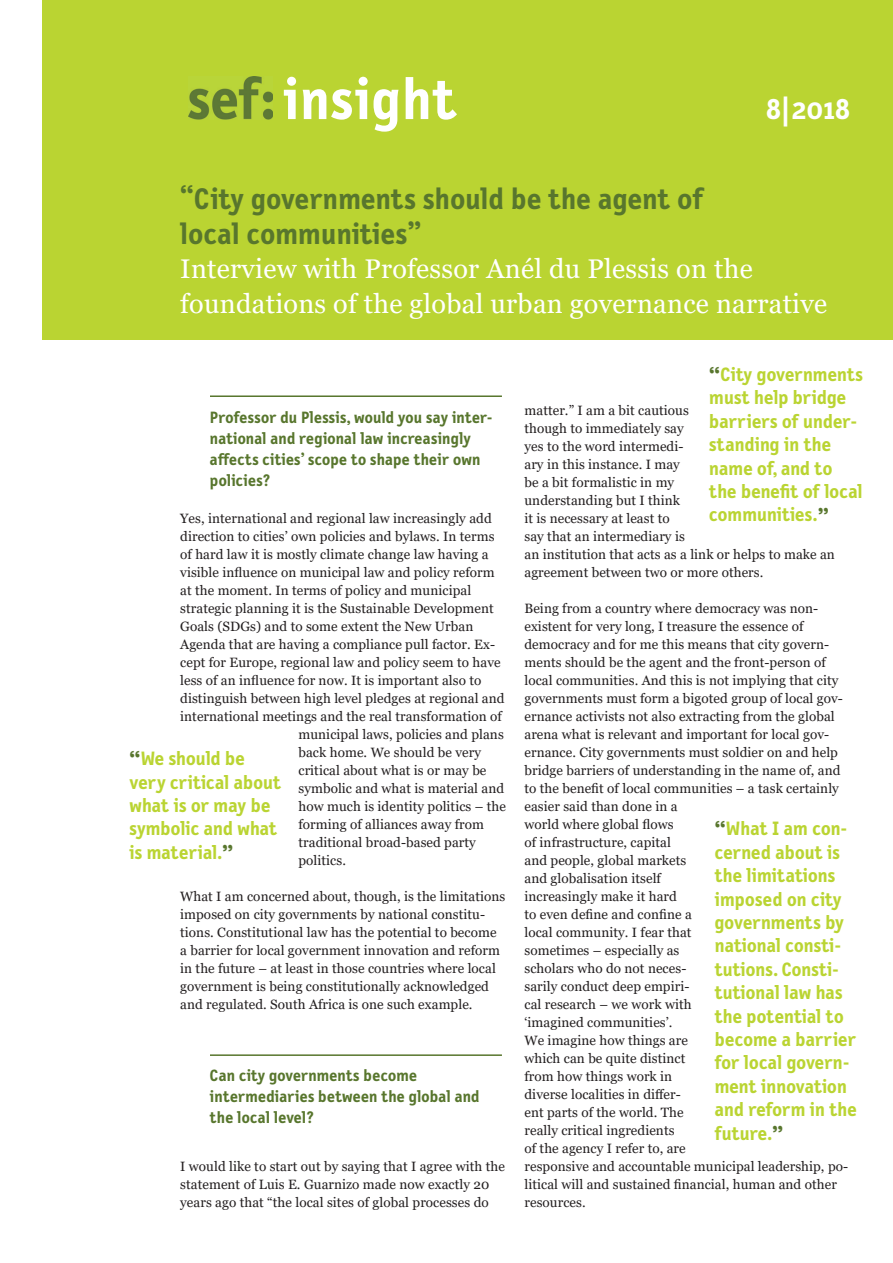
<style>
.page{position:relative;width:893px;height:1263px;background:#fff}
.page>*{position:absolute;margin:0;border:0;box-sizing:border-box;transform-origin:0 0}
.t1{font:700 58.5px "Letter Gothic Text OT";letter-spacing:.02em;color:#fff}
.t2{font:700 30px/34.5px "Letter Gothic Text OT";letter-spacing:.01em;color:#58762d}
.t3{font:700 30px "Letter Gothic Text OT";color:#fff}
.t4{font:27px/34.5px "Georgia";letter-spacing:.01em;color:#fff}
.t5{font:700 19.5px/23.4px "Letter Gothic Text OT";letter-spacing:.005em;color:#bad432}
.t6{font:700 16.5px/21px "Letter Gothic Text OT";letter-spacing:.01em;color:#58762d}
.t7{font:13.5px/18px "Georgia";letter-spacing:.005em;color:#231f20}
.s1{font-size:24px;color:#58762d}
</style>
<div class="page">
<div style="left:43px;top:0;width:850px;height:340px;background:#bad432"></div>
<hr style="left:210px;top:395px;width:292px;height:2px;background:#58762d">
<hr style="left:210px;top:1054px;width:292px;height:2px;background:#58762d">
<img style="left:189px;top:77px;width:84px;height:42px">
<h1 class="t1" style="left:284px;top:64px;width:175px">insight</h1>
<h2 class="t3" style="left:766px;top:91px;width:86px">8|2018</h2>
<h2 class="t2" style="left:180px;top:182px;width:525px">“City governments should be the agent of local communities”</h2>
<h3 class="t4" style="left:180px;top:252px;width:648px">Interview with Professor Anél du Plessis on the foundations of the global urban governance narrative</h3>
<p class="t6" style="left:210px;top:406px;width:284px">Professor du Plessis, would you say inter&shy;national and regional law increasingly affects cities’ scope to shape their own policies?</p>
<p class="t7" style="left:180px;top:510px;width:313px">Yes, international and regional law increasingly add</p>
<p class="t7" style="left:180px;top:528px;width:316px">direction to cities’ own policies and bylaws. In terms</p>
<p class="t7" style="left:180px;top:546px;width:310px">of hard law it is mostly climate change law having a</p>
<p class="t7" style="left:180px;top:564px;width:316px">visible influence on municipal law and policy reform</p>
<p class="t7" style="left:180px;top:582px;width:292px">at the moment. In terms of policy and municipal</p>
<p class="t7" style="left:180px;top:600px;width:315px">strategic planning it is the Sustainable Development</p>
<p class="t7" style="left:180px;top:618px;width:295px">Goals (SDGs) and to some extent the New Urban</p>
<p class="t7" style="left:180px;top:636px;width:316px">Agenda that are having a compliance pull factor. Ex-</p>
<p class="t7" style="left:180px;top:654px;width:322px">cept for Europe, regional law and policy seem to have</p>
<p class="t7" style="left:180px;top:672px;width:303px">less of an influence for now. It is important also to</p>
<p class="t7" style="left:180px;top:690px;width:326px">distinguish between high level pledges at regional and</p>
<p class="t7" style="left:180px;top:708px;width:323px">international meetings and the real transformation of</p>
<p class="t7" style="left:298px;top:726px;width:207px">municipal laws, policies and plans</p>
<p class="t7" style="left:298px;top:744px;width:184px">back home. We should be very</p>
<p class="t7" style="left:298px;top:762px;width:189px">critical about what is or may be</p>
<p class="t7" style="left:298px;top:780px;width:207px">symbolic and what is material and</p>
<p class="t7" style="left:298px;top:798px;width:209px">how much is identity politics – the</p>
<p class="t7" style="left:298px;top:816px;width:187px">forming of alliances away from</p>
<p class="t7" style="left:298px;top:834px;width:179px">traditional broad-based party</p>
<p class="t7" style="left:298px;top:852px;width:49px">politics.</p>
<p class="t7" style="left:180px;top:888px;width:327px">What I am concerned about, though, is the limitations imposed on city governments by national constitu&shy;tions. Constitutional law has the potential to become a barrier for local government innovation and reform in the future – at least in those countries where local government is being constitutionally acknowledged and regulated. South Africa is one such example.</p>
<h3 class="t5" style="left:130px;top:747px;width:153px"><span class="s1">“</span>We should be very critical about what is or may be symbolic and what is material.<span class="s1">”</span></h3>
<p class="t6" style="left:210px;top:1065px;width:271px">Can city governments become intermediaries between the global and the local level?</p>
<p class="t7" style="left:180px;top:1158px;width:326px">I would like to start out by saying that I agree with the statement of Luis E. Guarnizo made now exactly 20 years ago that “the local sites of global processes do</p>
<h3 class="t5" style="left:709px;top:363px;width:155px"><span class="s1">“</span>City governments must help bridge barriers of under&shy;standing in the name of, and to the benefit of local communities.<span class="s1">”</span></h3>
<p class="t7" style="left:524px;top:402px;width:312px">matter.” I am a bit cautious<br>though to immediately say<br>yes to the word intermedi-<br>ary in this instance. I may<br>be a bit formalistic in my<br>understanding but I think<br>it is necessary at least to<br>say that an intermediary is<br>an institution that acts as a link or helps to make an agreement between two or more others.</p>
<p class="t7" style="left:524px;top:600px;width:325px">Being from a country where democracy was non&shy;existent for very long, I treasure the essence of democracy and for me this means that city govern&shy;ments should be the agent and the front-person of local communities. And this is not implying that city governments must form a bigoted group of local gov&shy;ernance activists not also extracting from the global arena what is relevant and important for local gov&shy;ernance. City governments must soldier on and help bridge barriers of understanding in the name of, and to the benefit of local communities – a task certainly easier said than done in a<br>world where global flows<br>of infrastructure, capital<br>and people, global markets<br>and globalisation itself<br>increasingly make it hard<br>to even define and confine a<br>local community. I fear that<br>sometimes – especially as<br>scholars who do not neces-<br>sarily conduct deep empiri-<br>cal research – we work with<br>‘imagined communities’.<br>We imagine how things are<br>which can be quite distinct<br>from how things work in<br>diverse localities in differ-<br>ent parts of the world. The<br>really critical ingredients<br>of the agency I refer to, are<br>responsive and accountable municipal leadership, po&shy;litical will and sustained financial, human and other resources.</p>
<h3 class="t5" style="left:715px;top:817px;width:144px"><span class="s1">“</span>What I am con&shy;cerned about is the limitations imposed on city governments by national consti&shy;tutions. Consti&shy;tutional law has the potential to become a barrier for local govern&shy;ment innovation and reform in the future.<span class="s1">”</span></h3>
</div>
